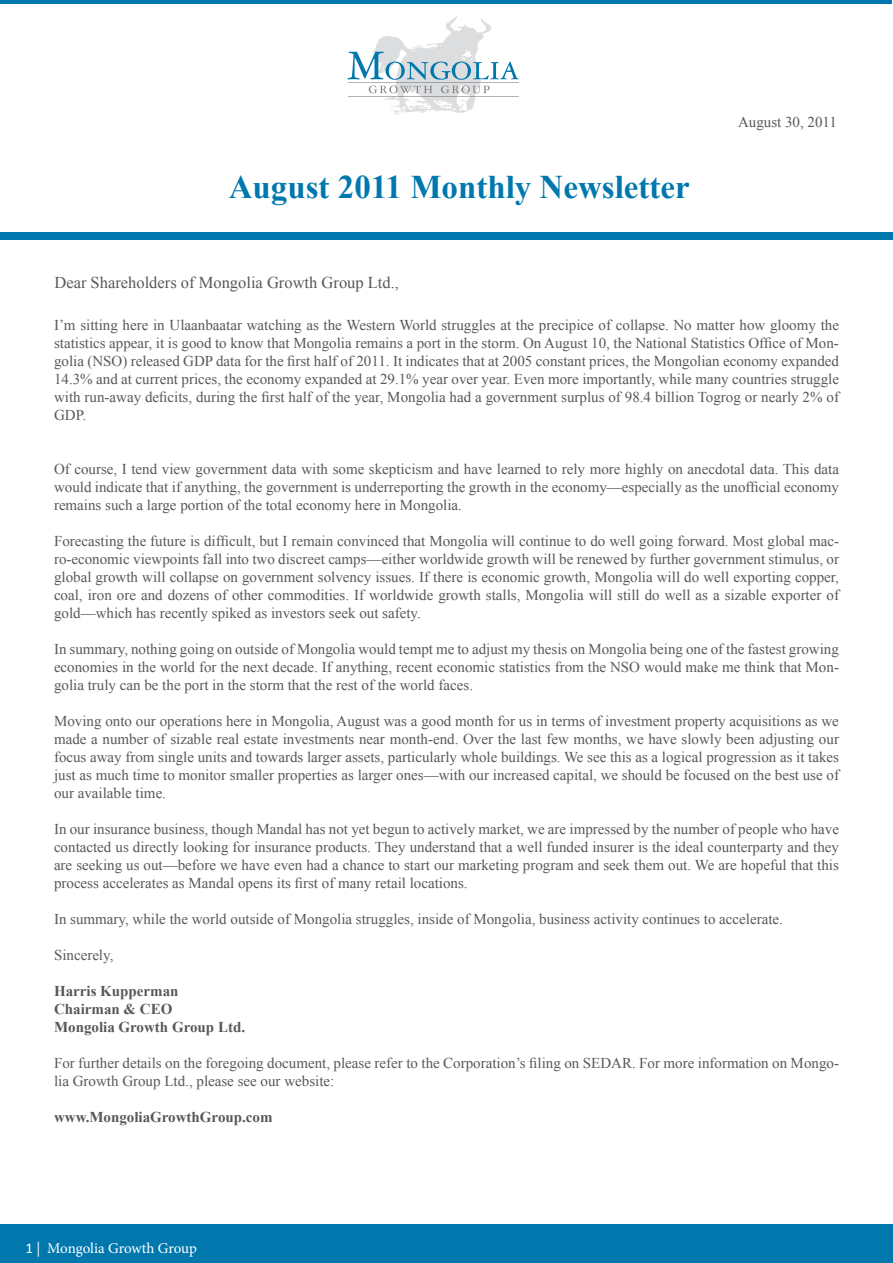
<style>
.page{position:relative;width:893px;height:1263px;background:#fff}
.page>*{position:absolute;margin:0;border:0;box-sizing:border-box;transform-origin:0 0}
.t1{font:700 33px "Times New Roman";color:#0078ae}
.t2{font:16.5px "Times New Roman";color:#57585a}
.t3{font:15px/18px "Times New Roman";color:#57585a;text-align:justify}
.t4{font:700 15px/18px "Times New Roman";color:#57585a}
.t5{font:15px "Minion Pro";letter-spacing:-.01em;color:#fff}
.s1{font-family:"Calibri"}
</style>
<div class="page">
<div style="left:0;top:1224px;width:893px;height:38px;background:#0078ae"></div>
<hr style="left:1px;top:0;width:891px;height:3px;background:#0078ae">
<svg style="left:348px;top:16px;width:171px;height:99px"></svg>
<div style="left:0;top:233px;width:893px;height:7px;background:#0078ae"></div>
<h1 class="t1" style="left:229px;top:164px;width:463px">August 2011 Monthly Newsletter</h1>
<p class="t3" style="left:738px;top:113px;width:101px">August 30, 2011</p>
<p class="t2" style="left:54px;top:271px;width:346px">Dear Shareholders of Mongolia Growth Group Ltd.,</p>
<p class="t3" style="left:54px;top:316px;width:786px">I’m sitting here in Ulaanbaatar watching as the Western World struggles at the precipice of collapse. No matter how gloomy the statistics appear, it is good to know that Mongolia remains a port in the storm. On August 10, the National Statistics Office of Mon&shy;golia (NSO) released GDP data for the first half of 2011. It indicates that at 2005 constant prices, the Mongolian economy expanded 14.3% and at current prices, the economy expanded at 29.1% year over year. Even more importantly, while many countries struggle with run-away deficits, during the first half of the year, Mongolia had a government surplus of 98.4 billion Togrog or nearly 2% of GDP.</p>
<p class="t3" style="left:54px;top:460px;width:786px">Of course, I tend view government data with some skepticism and have learned to rely more highly on anecdotal data. This data would indicate that if anything, the government is underreporting the growth in the economy—especially as the unofficial economy remains such a large portion of the total economy here in Mongolia.</p>
<p class="t3" style="left:54px;top:532px;width:786px">Forecasting the future is difficult, but I remain convinced that Mongolia will continue to do well going forward. Most global mac&shy;ro-economic viewpoints fall into two discreet camps—either worldwide growth will be renewed by further government stimulus, or global growth will collapse on government solvency issues. If there is economic growth, Mongolia will do well exporting copper, coal, iron ore and dozens of other commodities. If worldwide growth stalls, Mongolia will still do well as a sizable exporter of gold—which has recently spiked as investors seek out safety.</p>
<p class="t3" style="left:54px;top:640px;width:786px">In summary, nothing going on outside of Mongolia would tempt me to adjust my thesis on Mongolia being one of the fastest growing economies in the world for the next decade. If anything, recent economic statistics from the NSO would make me think that Mon&shy;golia truly can be the port in the storm that the rest of the world faces.</p>
<p class="t3" style="left:54px;top:712px;width:786px">Moving onto our operations here in Mongolia, August was a good month for us in terms of investment property acquisitions as we made a number of sizable real estate investments near month-end. Over the last few months, we have slowly been adjusting our focus away from single units and towards larger assets, particularly whole buildings. We see this as a logical progression as it takes just as much time to monitor smaller properties as larger ones—with our increased capital, we should be focused on the best use of our available time.</p>
<p class="t3" style="left:54px;top:820px;width:786px">In our insurance business, though Mandal has not yet begun to actively market, we are impressed by the number of people who have contacted us directly looking for insurance products. They understand that a well funded insurer is the ideal counterparty and they are seeking us out—before we have even had a chance to start our marketing program and seek them out. We are hopeful that this process accelerates as Mandal opens its first of many retail locations.</p>
<p class="t3" style="left:54px;top:910px;width:730px">In summary, while the world outside of Mongolia struggles, inside of Mongolia, business activity continues to accelerate.</p>
<p class="t3" style="left:54px;top:946px;width:61px">Sincerely,</p>
<p class="t4" style="left:54px;top:982px;width:193px">Harris Kupperman<br>Chairman &amp; CEO<br>Mongolia Growth Group Ltd.</p>
<p class="t3" style="left:54px;top:1054px;width:786px">For further details on the foregoing document, please refer to the Corporation’s filing on SEDAR. For more information on Mongo&shy;lia Growth Group Ltd., please see our website:</p>
<p class="t4" style="left:54px;top:1108px;width:220px">www.MongoliaGrowthGroup.com</p>
<p class="t5" style="left:26px;top:1238px;width:173px"><span class="s1">1</span> | Mongolia Growth Group</p>
</div>
